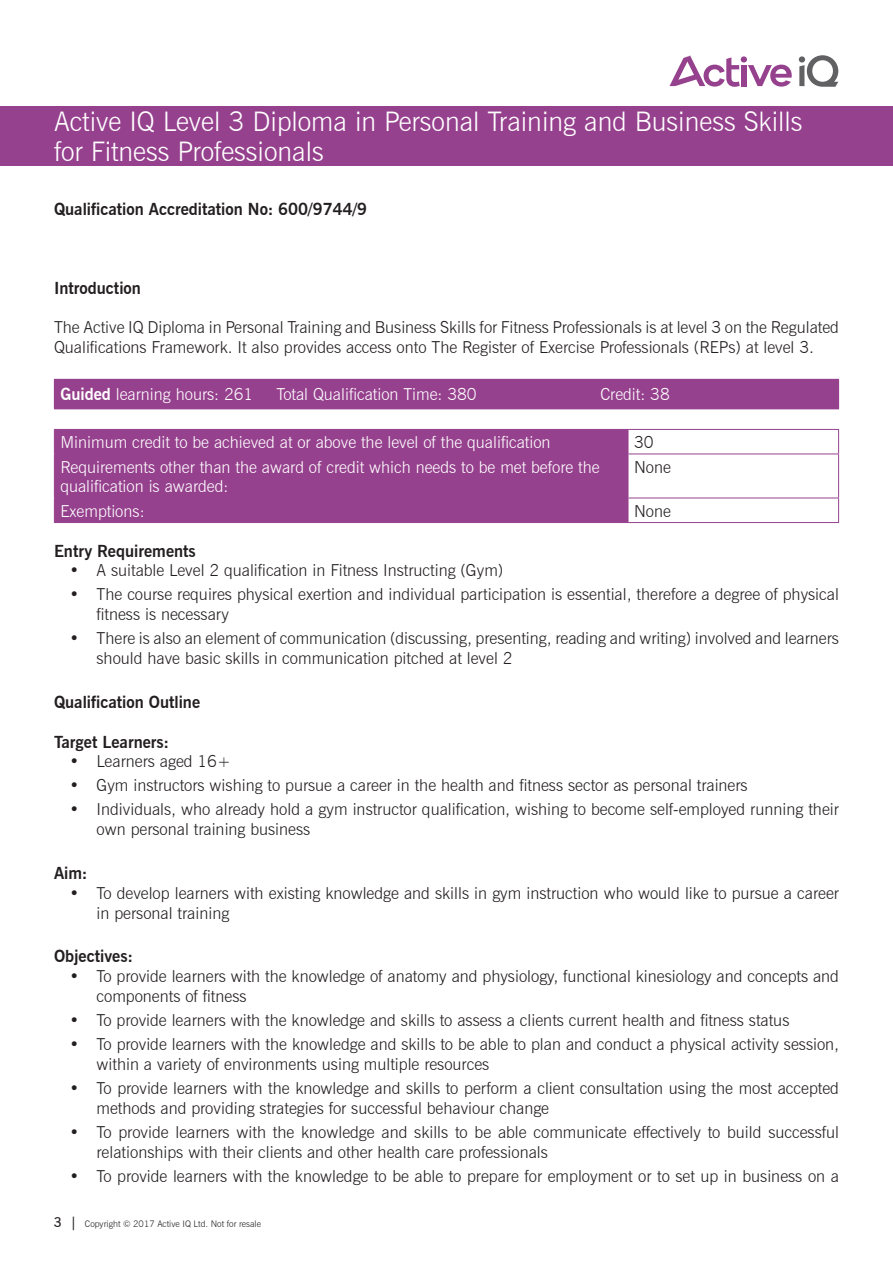
<style>
.page{position:relative;width:893px;height:1263px;background:#fff}
.page>*{position:absolute;margin:0;border:0;box-sizing:border-box;transform-origin:0 0}
.t1{font:300 27px/30px "News Gothic BT";color:#fff}
.t2{font:300 16.5px/19.8px "News Gothic BT";color:#231f20}
.t3{font:300 16.5px/19.5px "News Gothic BT";color:#fff}
.t4{font:700 16.5px "News Gothic BT";color:#231f20}
.t5{font:300 9px "News Gothic BT";color:#231f20}
.s1{font-weight:700}
.s2{font-weight:600;font-size:13.5px}
</style>
<div class="page">
<div style="left:0;top:106px;width:893px;height:60px;background:#96418e"></div>
<div style="left:741px;top:65px;width:5px;height:21px;background:#96418e"></div>
<svg style="left:748px;top:65px;width:44px;height:22px"></svg>
<div style="left:741px;top:56px;width:6px;height:7px;background:#96418e;border-radius:50%"></div>
<svg style="left:799px;top:55px;width:39px;height:32px"></svg>
<svg style="left:669px;top:56px;width:71px;height:31px"></svg>
<div style="left:54px;top:379px;width:785px;height:30px;background:#96418e"></div>
<div style="left:55px;top:430px;width:573px;height:92px;background:#96418e"></div>
<svg style="left:54px;top:430px;width:1px;height:24px"></svg>
<hr style="left:54px;top:429px;width:574px;height:1px;background:#96418e">
<svg style="left:628px;top:430px;width:1px;height:24px"></svg>
<hr style="left:628px;top:429px;width:211px;height:1px;background:#96418e">
<svg style="left:838px;top:430px;width:1px;height:24px"></svg>
<hr style="left:54px;top:454px;width:1px;height:44px;background:#96418e">
<hr style="left:54px;top:454px;width:574px;height:1px;background:#96418e">
<hr style="left:628px;top:454px;width:1px;height:44px;background:#96418e">
<hr style="left:628px;top:454px;width:211px;height:1px;background:#96418e">
<hr style="left:838px;top:454px;width:1px;height:44px;background:#96418e">
<svg style="left:54px;top:499px;width:1px;height:23px"></svg>
<hr style="left:54px;top:498px;width:574px;height:1px;background:#96418e">
<hr style="left:54px;top:522px;width:574px;height:1px;background:#96418e">
<svg style="left:628px;top:499px;width:1px;height:23px"></svg>
<hr style="left:628px;top:498px;width:211px;height:1px;background:#96418e">
<svg style="left:838px;top:498px;width:1px;height:24px"></svg>
<hr style="left:628px;top:522px;width:211px;height:1px;background:#96418e">
<h1 class="t1" style="left:54px;top:106px;width:750px">Active IQ Level 3 Diploma in Personal Training and Business Skills for Fitness Professionals</h1>
<p class="t4" style="left:54px;top:199px;width:315px">Qualification Accreditation No: 600/9744/9</p>
<p class="t4" style="left:54px;top:278px;width:88px">Introduction</p>
<p class="t2" style="left:54px;top:317px;width:786px">The Active IQ Diploma in Personal Training and Business Skills for Fitness Professionals is at level 3 on the Regulated<br>Qualifications Framework. It also provides access onto The Register of Exercise Professionals (REPs) at level 3.</p>
<p class="t3" style="left:60px;top:385px;width:195px"><span class="s1">Guided</span> learning hours: 261</p>
<p class="t3" style="left:276px;top:385px;width:202px">Total Qualification Time: 380</p>
<p class="t3" style="left:600px;top:385px;width:71px">Credit: 38</p>
<p class="t3" style="left:60px;top:432px;width:492px">Minimum credit to be achieved at or above the level of the qualification</p>
<p class="t2" style="left:634px;top:432px;width:21px">30</p>
<p class="t3" style="left:60px;top:457px;width:541px">Requirements other than the award of credit which needs to be met before the qualification is awarded:</p>
<p class="t2" style="left:634px;top:457px;width:38px">None</p>
<p class="t3" style="left:60px;top:501px;width:86px">Exemptions:</p>
<p class="t2" style="left:634px;top:501px;width:38px">None</p>
<p class="t4" style="left:54px;top:541px;width:143px">Entry Requirements</p>
<p class="t2" style="left:70px;top:560px;width:435px">• A suitable Level 2 qualification in Fitness Instructing (Gym)</p>
<p class="t2" style="left:97px;top:584px;width:744px;text-indent:-27px">• The course requires physical exertion and individual participation is essential, therefore a degree of physical fitness is necessary</p>
<p class="t2" style="left:97px;top:628px;width:744px;text-indent:-27px">• There is also an element of communication (discussing, presenting, reading and writing) involved and learners should have basic skills in communication pitched at level 2</p>
<p class="t4" style="left:54px;top:692px;width:148px">Qualification Outline</p>
<p class="t4" style="left:54px;top:732px;width:117px">Target Learners:</p>
<p class="t2" style="left:70px;top:751px;width:163px">• Learners aged 16+</p>
<p class="t2" style="left:70px;top:775px;width:680px">• Gym instructors wishing to pursue a career in the health and fitness sector as personal trainers</p>
<p class="t2" style="left:97px;top:799px;width:744px;text-indent:-27px">• Individuals, who already hold a gym instructor qualification, wishing to become self-employed running their own personal training business</p>
<p class="t4" style="left:54px;top:863px;width:35px">Aim:</p>
<p class="t2" style="left:97px;top:883px;width:744px;text-indent:-27px">• To develop learners with existing knowledge and skills in gym instruction who would like to pursue a career in personal training</p>
<p class="t4" style="left:54px;top:946px;width:81px">Objectives:</p>
<p class="t2" style="left:97px;top:966px;width:744px;text-indent:-27px">• To provide learners with the knowledge of anatomy and physiology, functional kinesiology and concepts and components of fitness</p>
<p class="t2" style="left:70px;top:1010px;width:721px">• To provide learners with the knowledge and skills to assess a clients current health and fitness status</p>
<p class="t2" style="left:97px;top:1034px;width:744px;text-indent:-27px">• To provide learners with the knowledge and skills to be able to plan and conduct a physical activity session, within a variety of environments using multiple resources</p>
<p class="t2" style="left:97px;top:1078px;width:744px;text-indent:-27px">• To provide learners with the knowledge and skills to perform a client consultation using the most accepted methods and providing strategies for successful behaviour change</p>
<p class="t2" style="left:97px;top:1122px;width:744px;text-indent:-27px">• To provide learners with the knowledge and skills to be able communicate effectively to build successful relationships with their clients and other health care professionals</p>
<p class="t2" style="left:70px;top:1166px;width:771px">• To provide learners with the knowledge to be able to prepare for employment or to set up in business on a</p>
<p class="t5" style="left:54px;top:1218px;width:209px"><span class="s2">3 |</span> Copyright © 2017 Active IQ Ltd. Not for resale</p>
</div>
